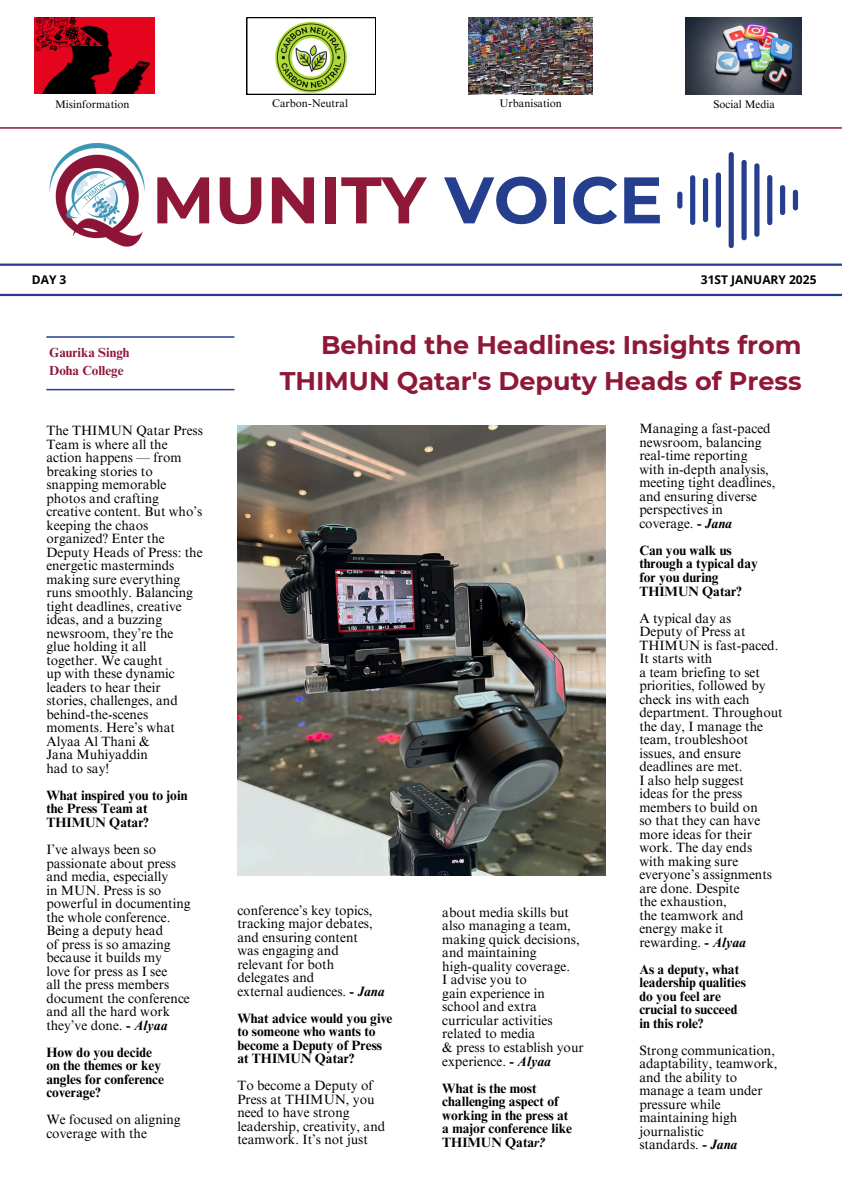
<style>
.page{position:relative;width:842px;height:1191px;background:#fff}
.page>*{position:absolute;margin:0;border:0;box-sizing:border-box;transform-origin:0 0}
.t1{font:700 65.7px "Montserrat";color:#8f1838}
.t2{font:700 25.5px/35.2px "Montserrat";color:#8f1838;text-align:right}
.t3{font:13.5px/13.5px "Times NRMT Pro";color:#000}
.t4{font:700 13.5px/13.5px "Times NRMT Pro";color:#000}
.t5{font:700 13.1px/18px "Times NRMT Pro";color:#8f1838}
.t6{font:700 12px "Open Sans";color:#000}
.t7{font:11px "Times NRMT Pro";color:#000}
.s1{color:#253f8e}
.s2{font-weight:400}
.s3{font-weight:700;font-style:italic}
.s4{font-style:italic}
</style>
<div class="page">
<hr style="left:0;top:127px;width:842px;height:2px;background:#8f1838">
<hr style="left:0;top:263px;width:842px;height:3px;background:#253f8e">
<img style="left:49px;top:144px;width:96px;height:103px">
<hr style="left:0;top:294px;width:842px;height:2px;background:#253f8e">
<div style="left:677px;top:191px;width:5px;height:17px;background:#253f8e;border-radius:3px"></div>
<div style="left:690px;top:175px;width:5px;height:50px;background:#253f8e;border-radius:3px"></div>
<div style="left:703px;top:178px;width:5px;height:44px;background:#253f8e;border-radius:3px"></div>
<div style="left:716px;top:172px;width:5px;height:56px;background:#253f8e;border-radius:3px"></div>
<div style="left:729px;top:152px;width:5px;height:96px;background:#253f8e;border-radius:3px"></div>
<div style="left:741px;top:160px;width:6px;height:80px;background:#253f8e;border-radius:3px"></div>
<div style="left:754px;top:163px;width:5px;height:74px;background:#253f8e;border-radius:3px"></div>
<div style="left:767px;top:175px;width:5px;height:50px;background:#253f8e;border-radius:3px"></div>
<div style="left:780px;top:185px;width:5px;height:30px;background:#253f8e;border-radius:3px"></div>
<div style="left:793px;top:190px;width:5px;height:20px;background:#253f8e;border-radius:3px"></div>
<hr style="left:46px;top:336px;width:188px;height:2px;background:#253f8e">
<hr style="left:46px;top:389px;width:188px;height:1px;background:#253f8e">
<svg style="left:247px;top:18px;width:129px;height:76px"></svg>
<img style="left:686px;top:18px;width:115px;height:77px">
<img style="left:468px;top:18px;width:124px;height:77px">
<img style="left:35px;top:18px;width:119px;height:75px">
<img style="left:237px;top:425px;width:369px;height:449px">
<p class="t7" style="left:499px;top:99px;width:64px">Urbanisation</p>
<p class="t7" style="left:55px;top:100px;width:76px">Misinformation</p>
<p class="t7" style="left:272px;top:99px;width:77px">Carbon-Neutral</p>
<p class="t7" style="left:713px;top:100px;width:63px">Social Media</p>
<p class="t6" style="left:32px;top:271px;width:36px">DAY 3</p>
<p class="t5" style="left:49px;top:345px;width:82px">Gaurika Singh<br>Doha College</p>
<p class="t1" style="left:152px;top:160px;width:512px">MUNITY <span class="s1">VOICE</span></p>
<p class="t6" style="left:701px;top:271px;width:117px">31ST JANUARY 2025</p>
<p class="t2" style="left:280px;top:327px;width:523px">Behind the Headlines: Insights from<br>THIMUN Qatar's Deputy Heads of Press</p>
<p class="t3" style="left:46px;top:425px;width:158px">The THIMUN Qatar Press<br>Team is where all the action happens — from breaking stories to snapping memorable photos and crafting creative content. But who’s keeping the chaos organized? Enter the<br>Deputy Heads of Press: the energetic masterminds making sure everything runs smoothly. Balancing tight deadlines, creative ideas, and a buzzing newsroom, they’re the<br>glue holding it all<br>together. We caught<br>up with these dynamic leaders to hear their stories, challenges, and behind-the-scenes moments. Here’s what<br>Alyaa Al Thani &amp;<br>Jana Muhiyaddin</p>
<h1 class="t4" style="left:46px;top:756px;width:143px;line-height:27px"><span class="s2">had to say!<br></span>What inspired you to join</h1>
<h1 class="t4" style="left:46px;top:803px;width:104px">the Press Team at<br>THIMUN Qatar?</h1>
<h1 class="t3" style="left:46px;top:844px;width:146px">I’ve always been so passionate about press and media, especially<br>in MUN. Press is so powerful in documenting the whole conference.<br>Being a deputy head<br>of press is so amazing because it builds my<br>love for press as I see<br>all the press members document the conference and all the hard work they’ve done. <span class="s3">- Alyaa</span></h1>
<h1 class="t4" style="left:46px;top:1046px;width:116px">How do you decide on the themes or key</h1>
<p class="t4" style="left:46px;top:1073px;width:119px">angles for conference coverage?</p>
<p class="t3" style="left:46px;top:1114px;width:136px">We focused on aligning coverage with the</p>
<h4 class="t3" style="left:237px;top:905px;width:137px">conference’s key topics, tracking major debates, and ensuring content was engaging and relevant for both delegates and</h4>
<h3 class="t4" style="left:237px;top:979px;width:157px;line-height:27px"><span class="s2">external audiences.</span> <span class="s4">- Jana<br></span>What advice would you give</h3>
<h3 class="t4" style="left:237px;top:1026px;width:146px">to someone who wants to become a Deputy of Press at THIMUN Qatar?</h3>
<h3 class="t3" style="left:237px;top:1080px;width:149px">To become a Deputy of<br>Press at THIMUN, you need to have strong leadership, creativity, and</h3>
<h4 class="t3" style="left:237px;top:1134px;width:132px">teamwork. It’s not just</h4>
<p class="t3" style="left:442px;top:907px;width:143px">about media skills but also managing a team, making quick decisions, and maintaining high-quality coverage.<br>I advise you to<br>gain experience in school and extra curricular activities related to media<br>&amp; press to establish your experience. <span class="s3">- Alyaa</span></p>
<h5 class="t4" style="left:442px;top:1082px;width:131px">What is the most challenging aspect of working in the press at a major conference like<br>THIMUN Qata<span class="s4">r?</span></h5>
<p class="t3" style="left:639px;top:423px;width:137px">Managing a fast-paced newsroom, balancing real-time reporting with in-depth analysis, meeting tight deadlines, and ensuring diverse perspectives in coverage. <span class="s3">- Jana</span></p>
<p class="t4" style="left:639px;top:545px;width:120px">Can you walk us through a typical day for you during<br>THIMUN Qatar?</p>
<p class="t3" style="left:639px;top:612px;width:141px">A typical day as<br>Deputy of Press at<br>THIMUN is fast-paced.</p>
<h3 class="t3" style="left:639px;top:653px;width:145px">It starts with<br>a team briefing to set priorities, followed by check ins with each department. Throughout the day, I manage the team, troubleshoot issues, and ensure deadlines are met.<br>I also help suggest<br>ideas for the press members to build on<br>so that they can have more ideas for their work. The day ends<br>with making sure everyone’s assignments are done. Despite<br>the exhaustion,<br>the teamwork and</h3>
<p class="t3" style="left:639px;top:923px;width:108px">energy make it rewarding. <span class="s3">- Alyaa</span></p>
<p class="t4" style="left:639px;top:963px;width:108px">As a deputy, what leadership qualities do you feel are crucial to succeed in this role?</p>
<p class="t3" style="left:639px;top:1044px;width:140px">Strong communication, adaptability, teamwork, and the ability to manage a team under pressure while maintaining high journalistic<br>standards. <span class="s3">- Jana</span></p>
</div>
